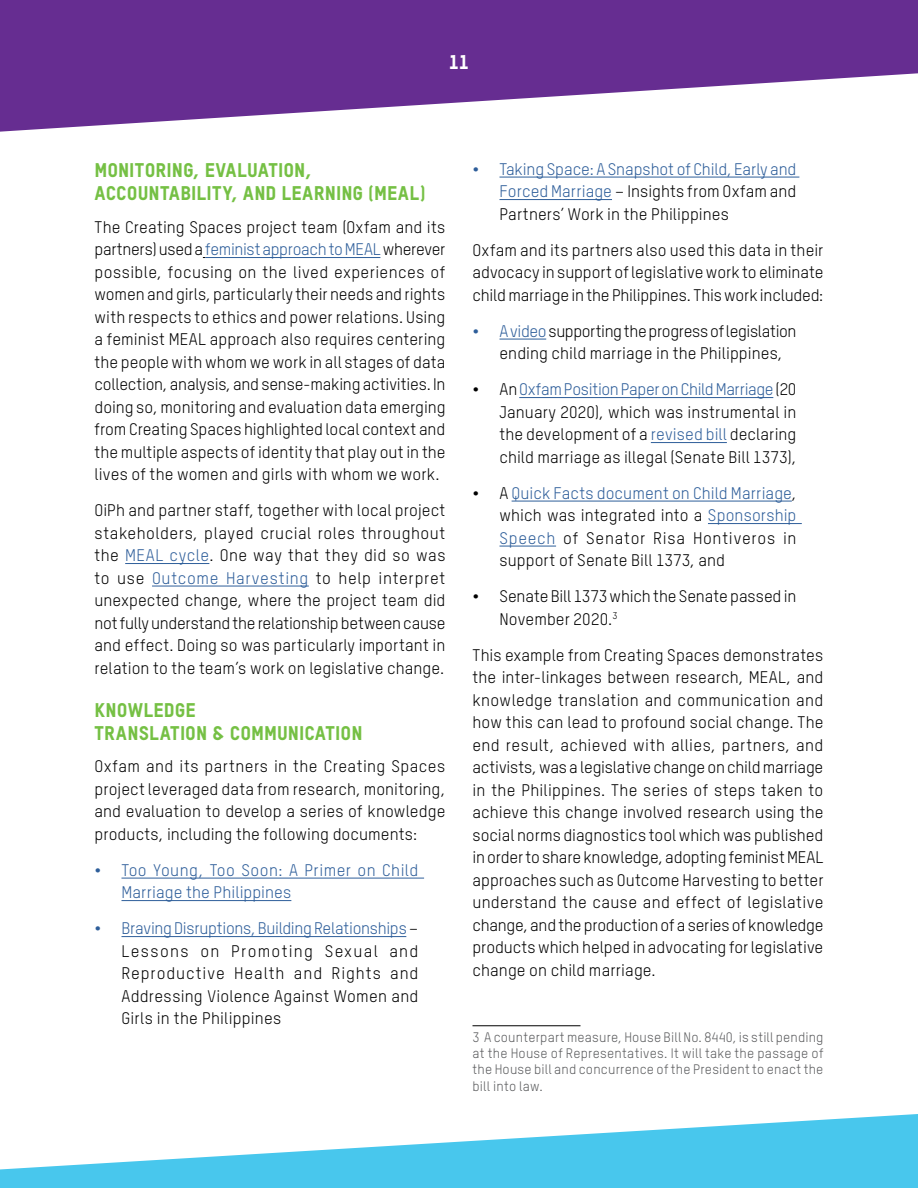
<style>
.page{position:relative;width:918px;height:1188px;background:#fff}
.page>*{position:absolute;margin:0;border:0;box-sizing:border-box;transform-origin:0 0}
.Head1{font:19.5px/23.4px "Oxfam TSTARPRO Headline";color:#75c044}
.t1{font:19.5px "Oxfam TSTARPRO Headline";color:#fff}
.MainText{font:16.5px/22.5px "Oxfam TSTARPRO";letter-spacing:.005em;color:#000;text-align:justify}
.MainText-2{font:16.5px/22.5px "Oxfam TSTARPRO";letter-spacing:.01em;color:#2e5e9a}
.footnote{font:13.5px/16.2px "Oxfam TSTARPRO";letter-spacing:.015em;color:#5a5b5d;text-align:justify}
.s1{color:#2e5e9a}
.s2{color:#000}
</style>
<div class="page">
<svg style="left:0;top:1114px;width:918px;height:74px;fill:#48c7ed"></svg>
<svg style="left:0;top:0;width:918px;height:132px;fill:#662d91"></svg>
<hr style="left:205px;top:257px;width:175px;height:1px;background:#2e5e9a">
<hr style="left:125px;top:563px;width:84px;height:1px;background:#2e5e9a">
<hr style="left:152px;top:586px;width:157px;height:1px;background:#2e5e9a">
<hr style="left:122px;top:878px;width:302px;height:1px;background:#2e5e9a">
<hr style="left:122px;top:900px;width:169px;height:1px;background:#2e5e9a">
<hr style="left:122px;top:936px;width:284px;height:1px;background:#2e5e9a">
<hr style="left:500px;top:177px;width:299px;height:1px;background:#2e5e9a">
<hr style="left:500px;top:199px;width:112px;height:1px;background:#2e5e9a">
<hr style="left:500px;top:339px;width:46px;height:1px;background:#2e5e9a">
<hr style="left:519px;top:397px;width:254px;height:1px;background:#2e5e9a">
<hr style="left:651px;top:442px;width:76px;height:1px;background:#2e5e9a">
<hr style="left:512px;top:501px;width:280px;height:1px;background:#2e5e9a">
<hr style="left:708px;top:523px;width:94px;height:1px;background:#2e5e9a">
<hr style="left:500px;top:546px;width:56px;height:1px;background:#2e5e9a">
<hr style="left:472px;top:1026px;width:108px;height:1px;background:#000">
<p class="t1" style="left:449px;top:48px;width:22px">11</p>
<p class="Head1" style="left:94px;top:157px;width:333px">MONITORING, EVALUATION,<br>ACCOUNTABILITY, AND LEARNING (MEAL)</p>
<p class="MainText" style="left:94px;top:214px;width:353px">The Creating Spaces project team (Oxfam and its partners) used a<span class="s1">feminist approach to MEAL</span>wherever possible, focusing on the lived experiences of women and girls, particularly their needs and rights with respects to ethics and power relations. Using a feminist MEAL approach also requires centering the people with whom we work in all stages of data collection, analysis, and sense-making activities. In doing so, monitoring and evaluation data emerging from Creating Spaces highlighted local context and the multiple aspects of identity that play out in the lives of the women and girls with whom we work.</p>
<p class="MainText" style="left:94px;top:498px;width:353px">OiPh and partner staff, together with local project stakeholders, played crucial roles throughout the <span class="s1">MEAL cycle</span>. One way that they did so was to use <span class="s1">Outcome Harvesting</span> to help interpret unexpected change, where the project team did not fully understandtherelationship between cause and effect. Doing so was particularly important in relation to the team’s work on legislative change.</p>
<p class="Head1" style="left:94px;top:696px;width:270px">KNOWLEDGE<br>TRANSLATION &amp; COMMUNICATION</p>
<p class="MainText" style="left:94px;top:754px;width:352px">Oxfam and its partners in the Creating Spaces project leveraged data from research, monitoring, and evaluation to develop a series of knowledge products, including the following documents:</p>
<p class="MainText-2" style="left:122px;top:857px;width:298px;text-indent:-27px">• Too Young, Too Soon: A Primer on Child<br>Marriage the Philippines</p>
<p class="MainText" style="left:122px;top:916px;width:299px;text-indent:-27px"><span class="s1">• Braving Disruptions, Building Relationships</span>– Lessons on Promoting Sexual and Reproductive Health and Rights and Addressing Violence Against Women and Girls in the Philippines</p>
<p class="MainText-2" style="left:500px;top:156px;width:298px;text-align:justify;text-indent:-27px">• Taking Space: A Snapshot of Child, Early and Forced Marriage <span class="s2">– Insights from Oxfam and Partners’ Work in the Philippines</span></p>
<p class="MainText" style="left:472px;top:237px;width:353px">Oxfam and its partners also used this data in their advocacy in support of legislative work to eliminate child marriage in the Philippines. This work included:</p>
<p class="MainText" style="left:500px;top:318px;width:299px;text-indent:-27px"><span class="s1">• A video</span>supporting the progress of legislation ending child marriage in the Philippines,</p>
<p class="MainText" style="left:500px;top:377px;width:299px;text-indent:-27px">• An<span class="s1">Oxfam Position Paper on Child Marriage</span>(20<br>January 2020), which was instrumental in the development of a <span class="s1">revised bill</span> declaring child marriage as illegal (Senate Bill 1373),</p>
<p class="MainText" style="left:500px;top:480px;width:299px;text-indent:-27px">• A <span class="s1">Quick Facts document on Child Marriage</span>, which was integrated into a <span class="s1">Sponsorship Speech</span> of Senator Risa Hontiveros in support of Senate Bill 1373, and</p>
<p class="MainText" style="left:500px;top:584px;width:298px;text-indent:-27px">• Senate Bill 1373 which the Senate passed in<br>November 2020.<sup>3</sup></p>
<p class="MainText" style="left:472px;top:642px;width:353px">This example from Creating Spaces demonstrates the inter-linkages between research, MEAL, and knowledge translation and communication and how this can lead to profound social change. The end result, achieved with allies, partners, and activists,was a legislative change on child marriage in the Philippines. The series of steps taken to achieve this change involved research using the social norms diagnostics tool which was published in order to share knowledge, adopting feminist MEAL approaches such as Outcome Harvesting to better understand the cause and effect of legislative change, and the production of a series of knowledge products which helped in advocating for legislative change on child marriage.</p>
<p class="footnote" style="left:472px;top:1028px;width:352px">3 A counterpart measure, House Bill No. 8440, is still pending at the House of Representatives. It will take the passage of the House bill and concurrence of the President to enact the bill into law.</p>
</div>
